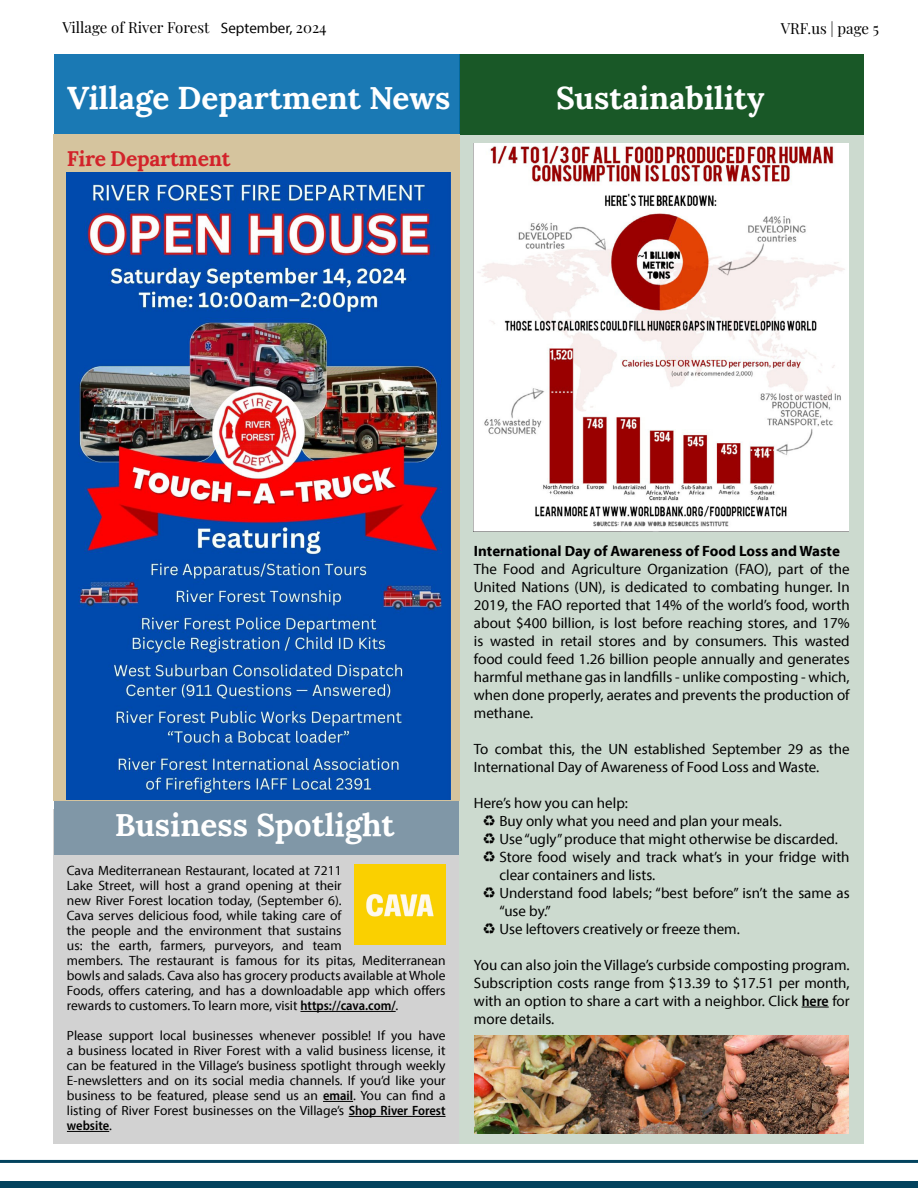
<style>
.page{position:relative;width:918px;height:1188px;background:#fff}
.page>*{position:absolute;margin:0;border:0;box-sizing:border-box;transform-origin:0 0}
.t1{font:700 31.5px "Lora";color:#fff}
.t2{font:700 21px "Lora";letter-spacing:-.01em;color:#d2232a}
.t3{font:15px/18px "Myriad Pro";color:#000;text-align:justify}
.t4{font:15px "Playfair Display";color:#000}
.t5{font:700 15px "Myriad Pro";color:#000}
.t6{font:13.5px/15px "Myriad Pro";color:#000}
.s1{font-family:"Myriad Pro"}
.s2{font-weight:600;font-stretch:semi-condensed}
.s3{font-family:"DejaVu Sans";font-weight:700}
</style>
<div class="page">
<div style="left:0;top:1181px;width:918px;height:7px;background:#03435e"></div>
<hr style="left:0;top:1160px;width:918px;height:3px;background:#03435e">
<div style="left:460px;top:134px;width:404px;height:1010px;background:#ccdacf"></div>
<div style="left:460px;top:54px;width:404px;height:80px;background:#195827"></div>
<svg style="left:802px;top:1007px;width:27px;height:1px"></svg>
<div style="left:54px;top:54px;width:406px;height:80px;background:#1a79b4"></div>
<div style="left:53px;top:809px;width:406px;height:334px;background:#d2d2d2"></div>
<div style="left:54px;top:801px;width:405px;height:54px;background:#8097a7"></div>
<hr style="left:300px;top:1011px;width:96px;height:1px;background:#000">
<hr style="left:323px;top:1101px;width:30px;height:1px;background:#000">
<hr style="left:349px;top:1116px;width:97px;height:1px;background:#000">
<hr style="left:67px;top:1131px;width:42px;height:1px;background:#000">
<img style="left:354px;top:865px;width:92px;height:80px">
<div style="left:53px;top:134px;width:407px;height:667px;background:#d5c49e"></div>
<img style="left:474px;top:143px;width:374px;height:389px">
<img style="left:475px;top:1035px;width:374px;height:98px">
<img style="left:67px;top:173px;width:384px;height:626px">
<p class="t4" style="left:63px;top:15px;width:266px">Village of River Forest <span class="s1">September,</span> 2024</p>
<p class="t4" style="left:781px;top:16px;width:100px">VRF.us | page 5</p>
<h1 class="t1" style="left:67px;top:71px;width:385px">Village Department News</h1>
<h1 class="t1" style="left:556px;top:71px;width:210px">Sustainability</h1>
<h2 class="t2" style="left:67px;top:140px;width:165px">Fire Department</h2>
<h1 class="t1" style="left:115px;top:798px;width:281px">Business Spotlight</h1>
<p class="t6" style="left:67px;top:863px;width:380px">Cava Mediterranean Restaurant, located at 7211<br>Lake Street, will host a grand opening at their<br>new River Forest location today, (September 6).<br>Cava serves delicious food, while taking care of<br>the people and the environment that sustains<br>us: the earth, farmers, purveyors, and team<br>members. The restaurant is famous for its pitas, Mediterranean bowls and salads. Cava also has grocery products available at Whole Foods, offers catering, and has a downloadable app which offers rewards to customers. To learn more, visit <span class="s2">https://cava.com/</span>.</p>
<p class="t6" style="left:67px;top:1028px;width:380px;text-align:justify">Please support local businesses whenever possible! If you have a business located in River Forest with a valid business license, it can be featured in the Village’s business spotlight through weekly E-newsletters and on its social media channels. If you’d like your business to be featured, please send us an <span class="s2">email</span>. You can find a listing of River Forest businesses on the Village’s <span class="s2">Shop River Forest website</span>.</p>
<p class="t5" style="left:474px;top:541px;width:367px">International Day of Awareness of Food Loss and Waste</p>
<p class="t3" style="left:474px;top:559px;width:377px">The Food and Agriculture Organization (FAO), part of the United Nations (UN), is dedicated to combating hunger. In 2019, the FAO reported that 14% of the world’s food, worth about $400 billion, is lost before reaching stores, and 17% is wasted in retail stores and by consumers. This wasted food could feed 1.26 billion people annually and generates harmful methane gas in landfills - unlike composting - which, when done properly, aerates and prevents the production of methane.</p>
<p class="t3" style="left:474px;top:739px;width:377px">To combat this, the UN established September 29 as the<br>International Day of Awareness of Food Loss and Waste.</p>
<p class="t3" style="left:474px;top:793px;width:156px">Here’s how you can help:</p>
<p class="t3" style="left:482px;top:811px;width:301px"><span class="s3">♻</span> Buy only what you need and plan your meals.</p>
<p class="t3" style="left:482px;top:829px;width:357px"><span class="s3">♻</span> Use “ugly” produce that might otherwise be discarded.</p>
<p class="t3" style="left:482px;top:847px;width:369px"><span class="s3">♻</span> Store food wisely and track what’s in your fridge with</p>
<p class="t3" style="left:499px;top:865px;width:157px">clear containers and lists.</p>
<p class="t3" style="left:482px;top:883px;width:369px"><span class="s3">♻</span> Understand food labels; “best before” isn’t the same as</p>
<p class="t3" style="left:499px;top:901px;width:53px">“use by.”</p>
<p class="t3" style="left:482px;top:919px;width:259px"><span class="s3">♻</span> Use leftovers creatively or freeze them.</p>
<p class="t3" style="left:474px;top:955px;width:377px">You can also join the Village’s curbside composting program.<br>Subscription costs range from $13.39 to $17.51 per month, with an option to share a cart with a neighbor. Click <span class="s2">here</span> for more details.</p>
</div>
